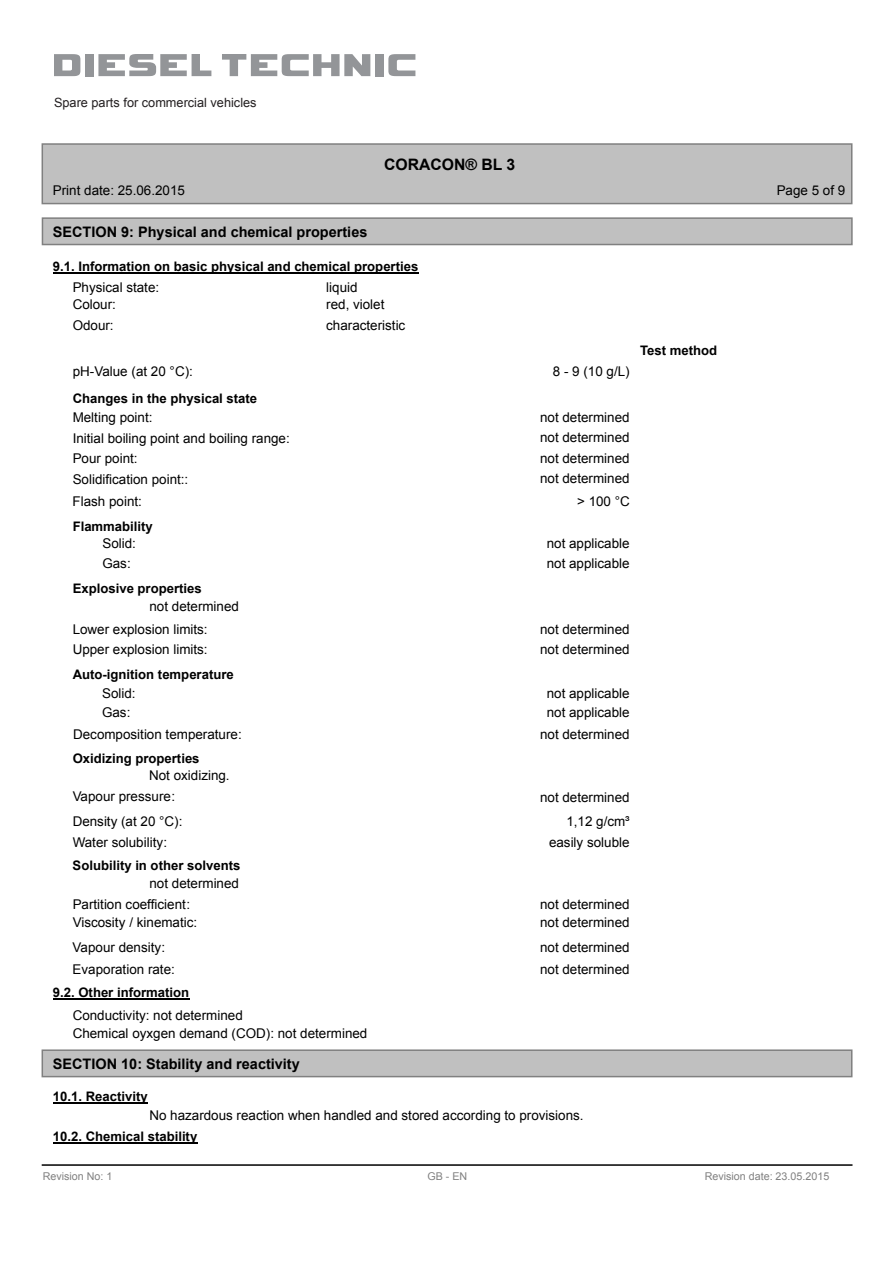
<style>
.page{position:relative;width:893px;height:1263px;background:#fff}
.page>*{position:absolute;margin:0;border:0;box-sizing:border-box;transform-origin:0 0}
.t1{font:700 15.75px "Arial";color:#000}
.t2{font:700 14.4px "Arial";color:#000}
.t3{font:13.35px/21.3px "Arial";color:#000}
.t4{font:700 13.2px "Arial";color:#000}
.t5{font:12.75px "Arial";color:#231f20}
.t6{font:10.8px "Arial";color:#808080}
</style>
<div class="page">
<div style="left:42px;top:144px;width:810px;height:60px;background:#c0c0c0"></div>
<div style="left:42px;top:143px;width:810px;height:61px;border:2px solid #808080"></div>
<div style="left:42px;top:218px;width:810px;height:26px;background:#c0c0c0"></div>
<div style="left:42px;top:217px;width:811px;height:28px;border:2px solid #808080"></div>
<div style="left:42px;top:1050px;width:810px;height:26px;background:#c0c0c0"></div>
<div style="left:42px;top:1049px;width:810px;height:28px;border:2px solid #808080"></div>
<hr style="left:42px;top:1164px;width:810px;height:2px;background:#000">
<hr style="left:53px;top:272px;width:365px;height:2px;background:#000">
<hr style="left:53px;top:998px;width:136px;height:1px;background:#000">
<hr style="left:53px;top:1102px;width:95px;height:2px;background:#000">
<hr style="left:53px;top:1142px;width:144px;height:1px;background:#000">
<svg style="left:54px;top:54px;width:26px;height:22px"></svg>
<div style="left:85px;top:54px;width:8px;height:22px;background:#939598"></div>
<svg style="left:98px;top:54px;width:113px;height:22px"></svg>
<svg style="left:222px;top:54px;width:148px;height:22px"></svg>
<div style="left:375px;top:54px;width:9px;height:22px;background:#939598"></div>
<svg style="left:388px;top:54px;width:27px;height:22px"></svg>
<p class="t5" style="left:54px;top:94px;width:204px">Spare parts for commercial vehicles</p>
<p class="t1" style="left:384px;top:154px;width:133px">CORACON® BL 3</p>
<p class="t3" style="left:53px;top:180px;width:134px">Print date: 25.06.2015</p>
<p class="t3" style="left:777px;top:180px;width:70px">Page 5 of 9</p>
<p class="t2" style="left:53px;top:222px;width:316px">SECTION 9: Physical and chemical properties</p>
<p class="t4" style="left:53px;top:257px;width:367px">9.1. Information on basic physical and chemical properties</p>
<p class="t3" style="left:73px;top:276px;width:88px">Physical state:</p>
<p class="t3" style="left:326px;top:276px;width:33px">liquid</p>
<p class="t3" style="left:73px;top:294px;width:45px">Colour:</p>
<p class="t3" style="left:326px;top:294px;width:60px">red, violet</p>
<p class="t3" style="left:73px;top:315px;width:43px">Odour:</p>
<p class="t3" style="left:326px;top:315px;width:81px">characteristic</p>
<p class="t3" style="left:73px;top:361px;width:122px">pH-Value (at 20 °C):</p>
<p class="t3" style="left:553px;top:361px;width:78px">8 - 9 (10 g/L)</p>
<p class="t4" style="left:73px;top:389px;width:186px">Changes in the physical state</p>
<p class="t3" style="left:73px;top:407px;width:81px">Melting point:</p>
<p class="t3" style="left:540px;top:406px;width:91px">not determined</p>
<p class="t3" style="left:73px;top:428px;width:219px">Initial boiling point and boiling range:</p>
<p class="t3" style="left:540px;top:427px;width:91px">not determined</p>
<p class="t3" style="left:73px;top:448px;width:66px">Pour point:</p>
<p class="t3" style="left:540px;top:448px;width:91px">not determined</p>
<p class="t3" style="left:73px;top:469px;width:117px">Solidification point::</p>
<p class="t3" style="left:540px;top:468px;width:91px">not determined</p>
<p class="t3" style="left:73px;top:491px;width:71px">Flash point:</p>
<p class="t3" style="left:577px;top:491px;width:54px">&gt; 100 °C</p>
<p class="t4" style="left:73px;top:517px;width:82px">Flammability</p>
<p class="t3" style="left:102px;top:533px;width:35px">Solid:</p>
<p class="t3" style="left:547px;top:533px;width:84px">not applicable</p>
<p class="t3" style="left:102px;top:553px;width:30px">Gas:</p>
<p class="t3" style="left:547px;top:553px;width:84px">not applicable</p>
<p class="t3" style="left:149px;top:595px;width:91px">not determined</p>
<p class="t4" style="left:73px;top:579px;width:131px">Explosive properties</p>
<p class="t3" style="left:73px;top:619px;width:137px">Lower explosion limits:</p>
<p class="t3" style="left:540px;top:619px;width:91px">not determined</p>
<p class="t3" style="left:73px;top:639px;width:137px">Upper explosion limits:</p>
<p class="t3" style="left:540px;top:639px;width:91px">not determined</p>
<p class="t4" style="left:73px;top:665px;width:163px">Auto-ignition temperature</p>
<p class="t3" style="left:102px;top:683px;width:35px">Solid:</p>
<p class="t3" style="left:547px;top:683px;width:84px">not applicable</p>
<p class="t3" style="left:102px;top:701px;width:30px">Gas:</p>
<p class="t3" style="left:547px;top:701px;width:84px">not applicable</p>
<p class="t3" style="left:73px;top:724px;width:170px">Decomposition temperature:</p>
<p class="t3" style="left:540px;top:724px;width:91px">not determined</p>
<p class="t3" style="left:149px;top:765px;width:82px">Not oxidizing.</p>
<p class="t4" style="left:73px;top:749px;width:128px">Oxidizing properties</p>
<p class="t3" style="left:73px;top:786px;width:104px">Vapour pressure:</p>
<p class="t3" style="left:540px;top:786px;width:91px">not determined</p>
<p class="t3" style="left:73px;top:810px;width:111px">Density (at 20 °C):</p>
<p class="t3" style="left:566px;top:810px;width:65px">1,12 g/cm³</p>
<p class="t3" style="left:73px;top:832px;width:96px">Water solubility:</p>
<p class="t3" style="left:549px;top:832px;width:82px">easily soluble</p>
<p class="t4" style="left:73px;top:856px;width:169px">Solubility in other solvents</p>
<p class="t3" style="left:73px;top:872px;width:168px;text-indent:77px">not determined<br>Partition coefficient:</p>
<p class="t3" style="left:540px;top:894px;width:91px">not determined</p>
<p class="t4" style="left:640px;top:341px;width:79px">Test method</p>
<p class="t3" style="left:73px;top:912px;width:126px">Viscosity / kinematic:</p>
<p class="t3" style="left:540px;top:912px;width:91px">not determined</p>
<p class="t3" style="left:73px;top:936px;width:94px">Vapour density:</p>
<p class="t3" style="left:540px;top:936px;width:91px">not determined</p>
<p class="t3" style="left:73px;top:959px;width:104px">Evaporation rate:</p>
<p class="t3" style="left:540px;top:959px;width:91px">not determined</p>
<p class="t4" style="left:53px;top:983px;width:138px">9.2. Other information</p>
<p class="t3" style="left:73px;top:1007px;width:296px;line-height:17.1px">Conductivity: not determined<br>Chemical oyxgen demand (COD): not determined</p>
<p class="t2" style="left:53px;top:1054px;width:248px">SECTION 10: Stability and reactivity</p>
<p class="t4" style="left:53px;top:1087px;width:96px">10.1. Reactivity</p>
<p class="t3" style="left:149px;top:1104px;width:436px">No hazardous reaction when handled and stored according to provisions.</p>
<p class="t4" style="left:53px;top:1126px;width:146px">10.2. Chemical stability</p>
<p class="t6" style="left:43px;top:1169px;width:71px">Revision No: 1</p>
<p class="t6" style="left:427px;top:1169px;width:41px">GB - EN</p>
<p class="t6" style="left:705px;top:1169px;width:126px">Revision date: 23.05.2015</p>
</div>
